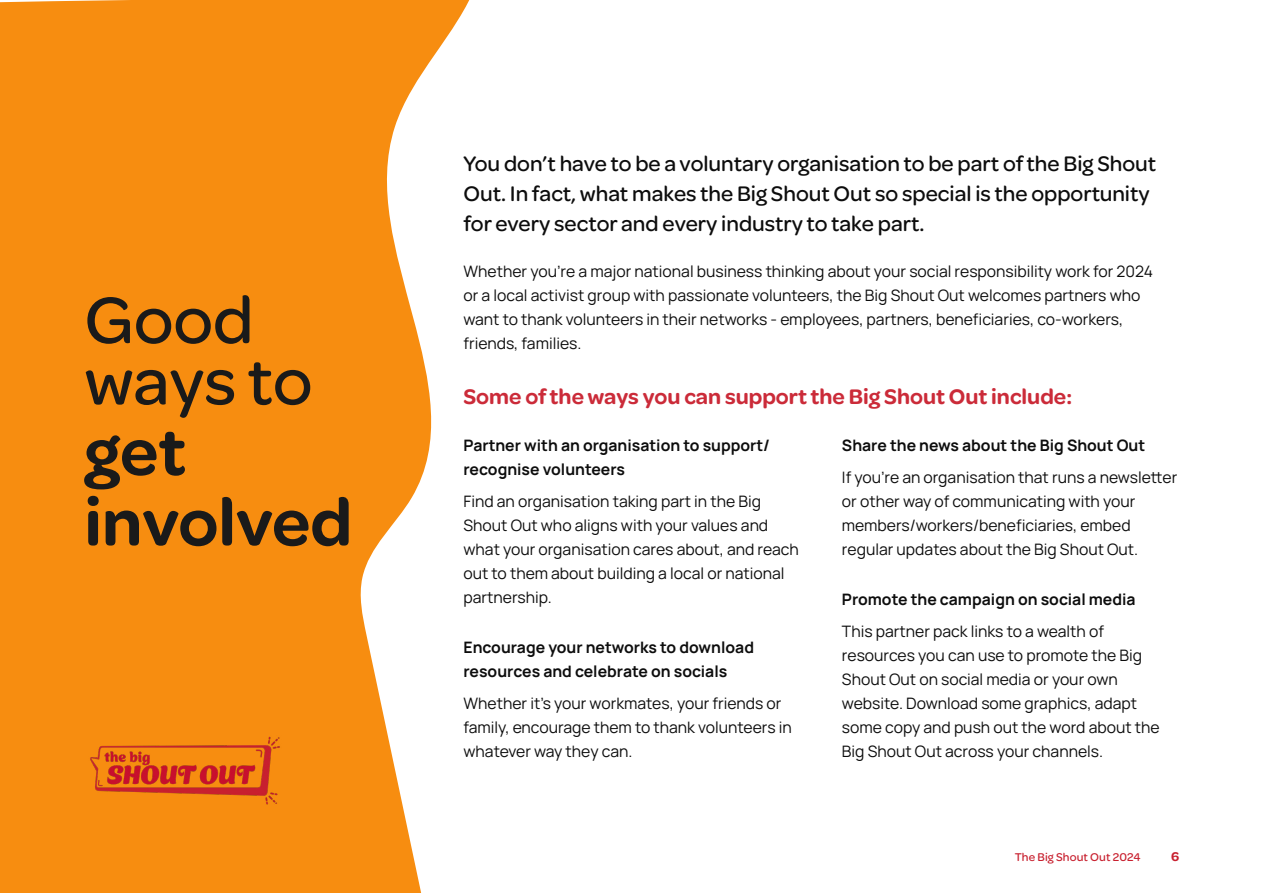
<style>
.page{position:relative;width:1263px;height:893px;background:#fff}
.page>*{position:absolute;margin:0;border:0;box-sizing:border-box;transform-origin:0 0}
.t1{font:600 69.6px/70.5px "Omnes";color:#1a1a1a}
.t2{font:500 69.6px/61.2px "Omnes";color:#1a1a1a}
.t3{font:500 22.5px/30px "Omnes";color:#0d0d0d}
.t4{font:600 22.5px "Omnes";color:#cb2b39}
.t5{font:15.75px/24px "Manrope";color:#0d0d0d}
.t6{font:700 15.75px/24px "Manrope";color:#0d0d0d}
.t7{font:600 13.5px "Omnes";color:#c8202f}
.t8{font:500 12px "Omnes";letter-spacing:.01em;color:#c8202f}
</style>
<div class="page">
<svg style="left:0;top:0;width:470px;height:893px;background:#f89d31"></svg>
<img style="left:82px;top:729px;width:205px;height:82px">
<h1 class="t2" style="left:84px;top:285px;width:230px">Good ways to</h1>
<h1 class="t1" style="left:84px;top:412px;width:270px">get involved</h1>
<h2 class="t3" style="left:463px;top:147px;width:694px">You don’t have to be a voluntary organisation to be part of the Big Shout<br>Out. In fact, what makes the Big Shout Out so special is the opportunity for every sector and every industry to take part.</h2>
<p class="t5" style="left:463px;top:258px;width:691px">Whether you’re a major national business thinking about your social responsibility work for 2024 or a local activist group with passionate volunteers, the Big Shout Out welcomes partners who want to thank volunteers in their networks - employees, partners, beneficiaries, co-workers, friends, families.</p>
<h2 class="t4" style="left:463px;top:381px;width:610px">Some of the ways you can support the Big Shout Out include:</h2>
<p class="t6" style="left:463px;top:432px;width:308px">Partner with an organisation to support/ recognise volunteers</p>
<p class="t5" style="left:463px;top:489px;width:337px">Find an organisation taking part in the Big Shout Out who aligns with your values and what your organisation cares about, and reach out to them about building a local or national partnership.</p>
<p class="t6" style="left:463px;top:634px;width:292px">Encourage your networks to download resources and celebrate on socials</p>
<p class="t5" style="left:463px;top:691px;width:330px">Whether it’s your workmates, your friends or family, encourage them to thank volunteers in whatever way they can.</p>
<p class="t6" style="left:842px;top:432px;width:305px">Share the news about the Big Shout Out</p>
<p class="t5" style="left:842px;top:465px;width:337px">If you’re an organisation that runs a newsletter or other way of communicating with your members/workers/beneficiaries, embed regular updates about the Big Shout Out.</p>
<p class="t6" style="left:842px;top:586px;width:295px">Promote the campaign on social media</p>
<p class="t5" style="left:842px;top:619px;width:319px">This partner pack links to a wealth of resources you can use to promote the Big Shout Out on social media or your own website. Download some graphics, adapt some copy and push out the word about the Big Shout Out across your channels.</p>
<p class="t8" style="left:1015px;top:848px;width:127px">The Big Shout Out 2024</p>
<p class="t7" style="left:1171px;top:847px;width:10px">6</p>
</div>
